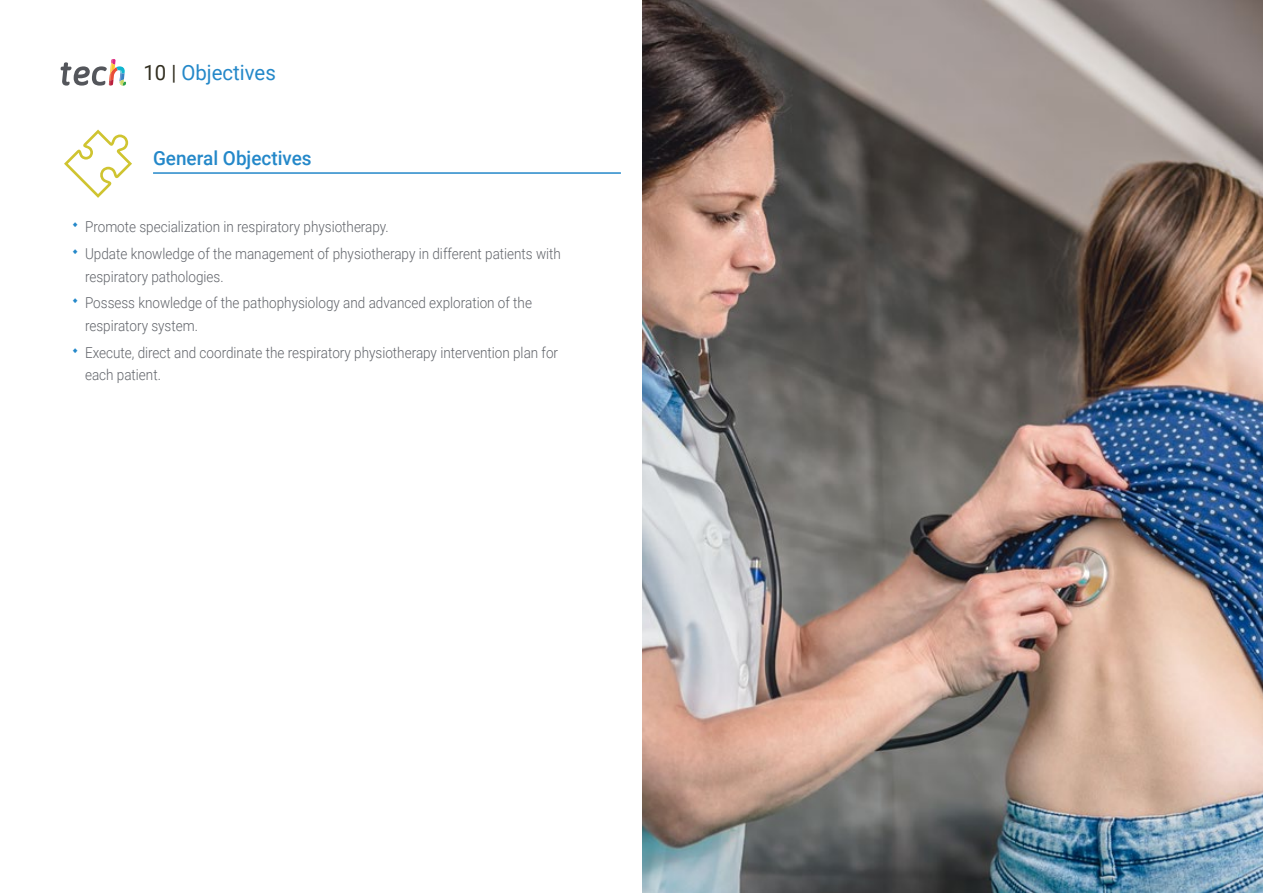
<style>
.page{position:relative;width:1263px;height:893px;background:#fff}
.page>*{position:absolute;margin:0;border:0;box-sizing:border-box;transform-origin:0 0}
.t1{font:21px "Roboto";color:#2488c9}
.t2{font:500 19.5px "Roboto";color:#2488c9}
.t3{font:300 15px/26.7px "Roboto";color:#61646a;scale:.9 1}
.s1{color:#312e20}
</style>
<div class="page">
<hr style="left:153px;top:173px;width:468px;height:1px;background:#2488c9">
<svg style="left:64px;top:130px;width:68px;height:68px"></svg>
<svg style="left:61px;top:59px;width:65px;height:27px"></svg>
<img style="left:642px;top:0;width:621px;height:893px">
<h1 class="t1" style="left:144px;top:57px;width:134px"><span class="s1">10 |</span> Objectives</h1>
<h2 class="t2" style="left:153px;top:144px;width:160px">General Objectives</h2>
<p class="t3" style="left:85px;top:213px;width:530px">Promote specialization in respiratory physiotherapy.<br>Update knowledge of the management of physiotherapy in different patients with</p>
<p class="t3" style="left:85px;top:262px;width:498px">respiratory pathologies.<br>Possess knowledge of the pathophysiology and advanced exploration of the</p>
<p class="t3" style="left:85px;top:312px;width:527px">respiratory system.<br>Execute, direct and coordinate the respiratory physiotherapy intervention plan for</p>
<p class="t3" style="left:85px;top:361px;width:86px">each patient.</p>
</div>
